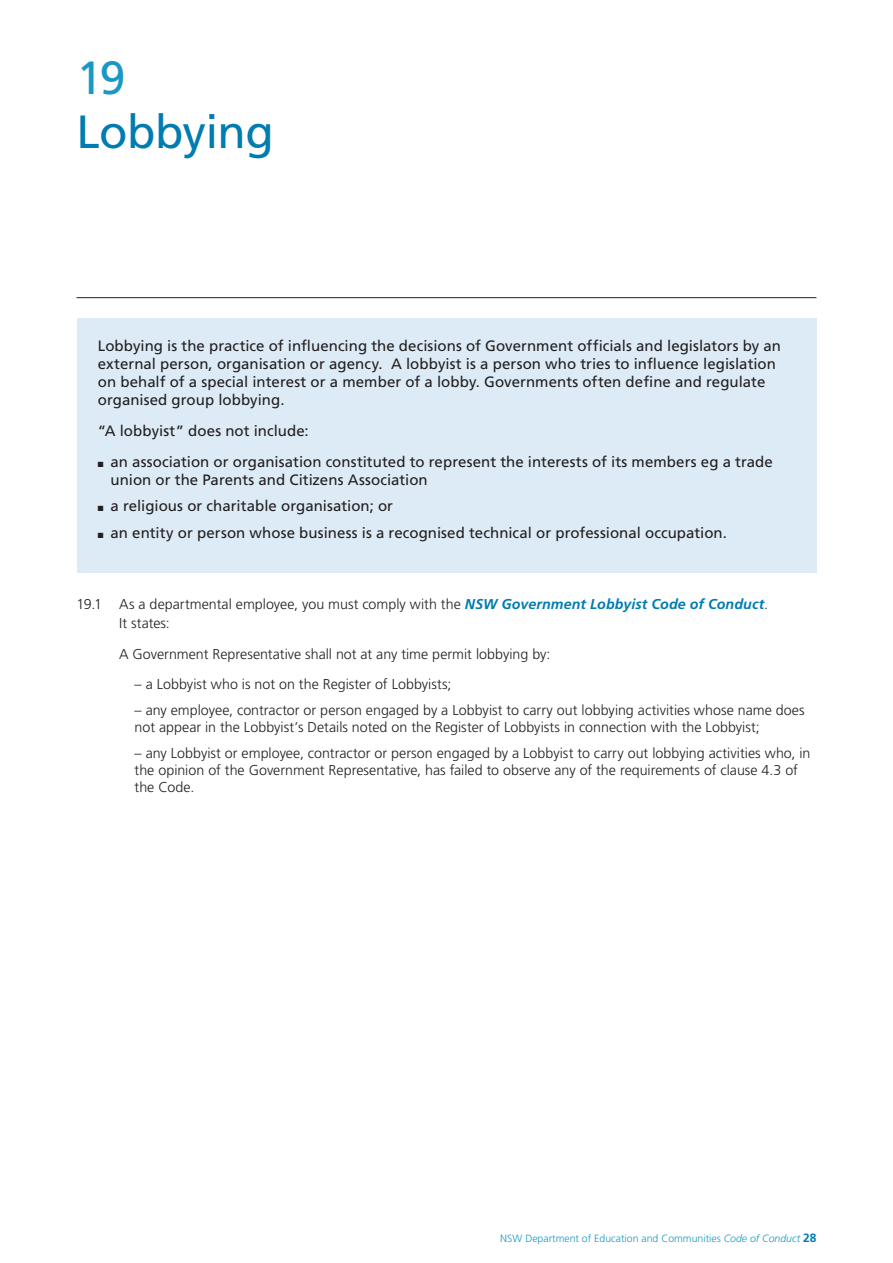
<style>
.page{position:relative;width:893px;height:1263px;background:#fff}
.page>*{position:absolute;margin:0;border:0;box-sizing:border-box;transform-origin:0 0}
._02__Section_-_title{font:46.5px/54px "Frutiger LT Std";letter-spacing:-.015em;color:#007cb1}
.IntroBoxcopy{font:15px/18px "Frutiger LT Std";letter-spacing:.005em;color:#231f20}
.introboxbullets{font:15px/18px "Frutiger LT Std";letter-spacing:.005em;color:#231f20}
.dash_bullets{font:300 14.25px/17.1px "Frutiger LT Std";color:#231f20}
.First_line_bullet_co{font:300 14.25px/18.8px "Frutiger LT Std";color:#231f20}
.t1{font:300 10.5px "Frutiger LT Std";color:#1998c4}
.s1{color:#1998c4}
.s2{font-weight:700;font-style:italic;color:#007cb1}
.s3{font-style:italic}
.s4{font-weight:700;font-size:12px;color:#007cb1}
</style>
<div class="page">
<hr style="left:77px;top:297px;width:739px;height:1px;background:#231f20">
<div style="left:77px;top:319px;width:739px;height:254px;background:#dcebf5"></div>
<p class="_02__Section_-_title" style="left:77px;top:51px;width:199px"><span class="s1">19<br></span>Lobbying</p>
<p class="IntroBoxcopy" style="left:98px;top:337px;width:685px">Lobbying is the practice of influencing the decisions of Government officials and legislators by an external person, organisation or agency. A lobbyist is a person who tries to influence legislation on behalf of a special interest or a member of a lobby. Governments often define and regulate organised group lobbying.</p>
<p class="IntroBoxcopy" style="left:98px;top:422px;width:212px">“A lobbyist” does not include:</p>
<p class="introboxbullets" style="left:111px;top:453px;width:664px;text-indent:-13px">■ an association or organisation constituted to represent the interests of its members eg a trade union or the Parents and Citizens Association</p>
<p class="introboxbullets" style="left:98px;top:497px;width:297px">■ a religious or charitable organisation; or</p>
<p class="introboxbullets" style="left:98px;top:524px;width:631px">■ an entity or person whose business is a recognised technical or professional occupation.</p>
<p class="First_line_bullet_co" style="left:119px;top:595px;width:650px;text-indent:-43px">19.1 As a departmental employee, you must comply with the <span class="s2">NSW Government Lobbyist Code of Conduct</span>.<br>It states:</p>
<p class="First_line_bullet_co" style="left:119px;top:645px;width:433px">A Government Representative shall not at any time permit lobbying by:</p>
<p class="dash_bullets" style="left:135px;top:676px;width:318px">– a Lobbyist who is not on the Register of Lobbyists;</p>
<p class="dash_bullets" style="left:135px;top:702px;width:672px">– any employee, contractor or person engaged by a Lobbyist to carry out lobbying activities whose name does not appear in the Lobbyist’s Details noted on the Register of Lobbyists in connection with the Lobbyist;</p>
<p class="dash_bullets" style="left:135px;top:744px;width:677px">– any Lobbyist or employee, contractor or person engaged by a Lobbyist to carry out lobbying activities who, in the opinion of the Government Representative, has failed to observe any of the requirements of clause 4.3 of the Code.</p>
<p class="t1" style="left:500px;top:1233px;width:318px">NSW Department of Education and Communities <span class="s3">Code of Conduct</span> <span class="s4">28</span></p>
</div>
